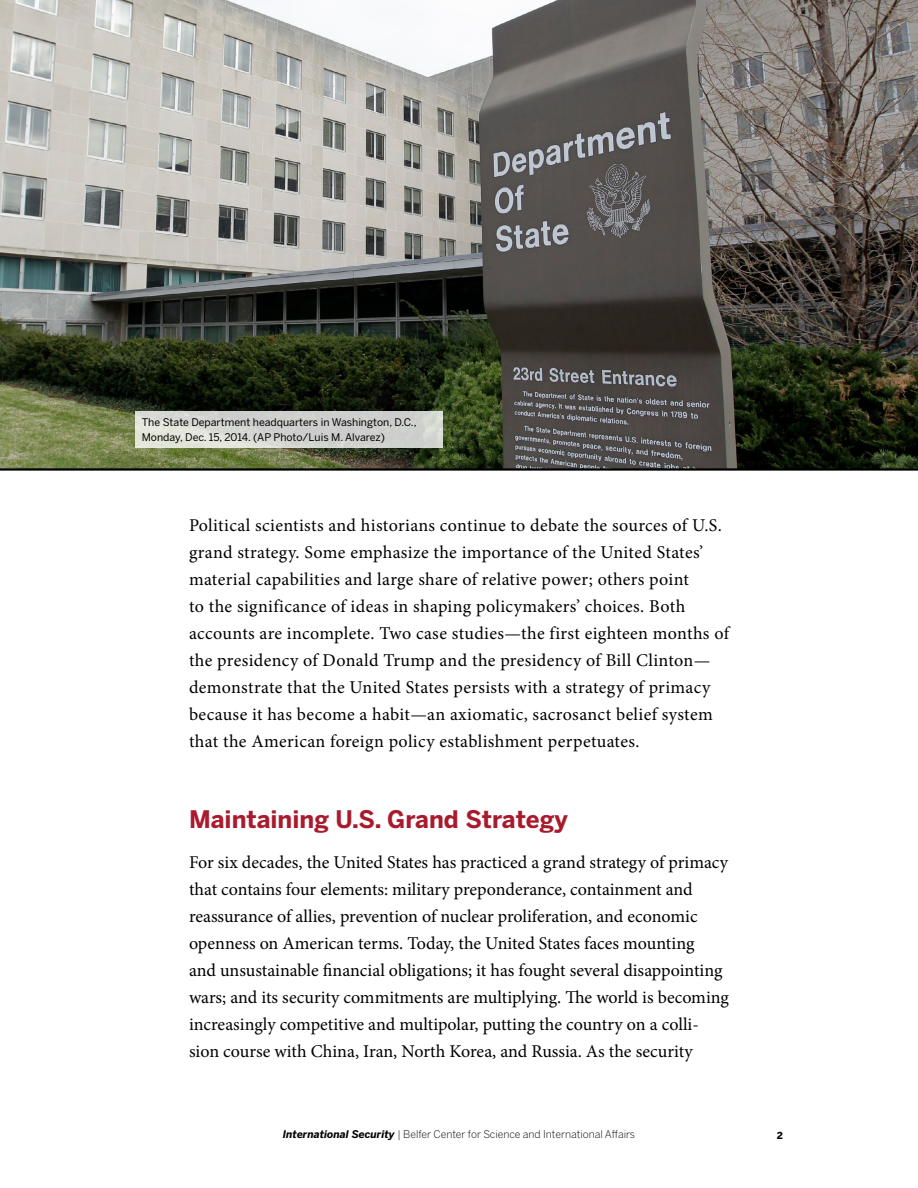
<style>
.page{position:relative;width:918px;height:1188px;background:#fff}
.page>*{position:absolute;margin:0;border:0;box-sizing:border-box;transform-origin:0 0}
.t1{font:700 24px "Benton Sans";color:#a91a2d}
.t2{font:18px/27px "Minion Pro";letter-spacing:.005em;color:#000}
.t3{font:12px "Benton Sans Bold SC";color:#000}
.t4{font:10.5px/15px "Benton Sans";color:#000}
.t5{font:300 10.5px "Benton Sans";color:#000}
.s1{font-weight:700;font-style:italic}
</style>
<div class="page">
<img style="left:0;top:0;width:918px;height:471px">
<svg style="left:135px;top:411px;width:308px;height:37px;background:#d4d6d1"></svg>
<p class="t4" style="left:142px;top:415px;width:276px">The State Department headquarters in Washington, D.C.,<br>Monday, Dec. 15, 2014. (AP Photo/Luis M. Alvarez)</p>
<p class="t2" style="left:189px;top:511px;width:542px">Political scientists and historians continue to debate the sources of U.S. grand strategy. Some emphasize the importance of the United States’ material capabilities and large share of relative power; others point<br>to the significance of ideas in shaping policymakers’ choices. Both accounts are incomplete. Two case studies—the first eighteen months of the presidency of Donald Trump and the presidency of Bill Clinton— demonstrate that the United States persists with a strategy of primacy because it has become a habit—an axiomatic, sacrosanct belief system that the American foreign policy establishment perpetuates.</p>
<h1 class="t1" style="left:189px;top:805px;width:381px">Maintaining U.S. Grand Strategy</h1>
<p class="t2" style="left:189px;top:849px;width:542px">For six decades, the United States has practiced a grand strategy of primacy that contains four elements: military preponderance, containment and reassurance of allies, prevention of nuclear proliferation, and economic openness on American terms. Today, the United States faces mounting<br>and unsustainable financial obligations; it has fought several disappointing wars; and its security commitments are multiplying. The world is becoming increasingly competitive and multipolar, putting the country on a colli&shy;sion course with China, Iran, North Korea, and Russia. As the security</p>
<p class="t5" style="left:283px;top:1128px;width:354px"><span class="s1">International Security</span> | Belfer Center for Science and International Affairs</p>
<p class="t3" style="left:777px;top:1127px;width:8px">2</p>
</div>
